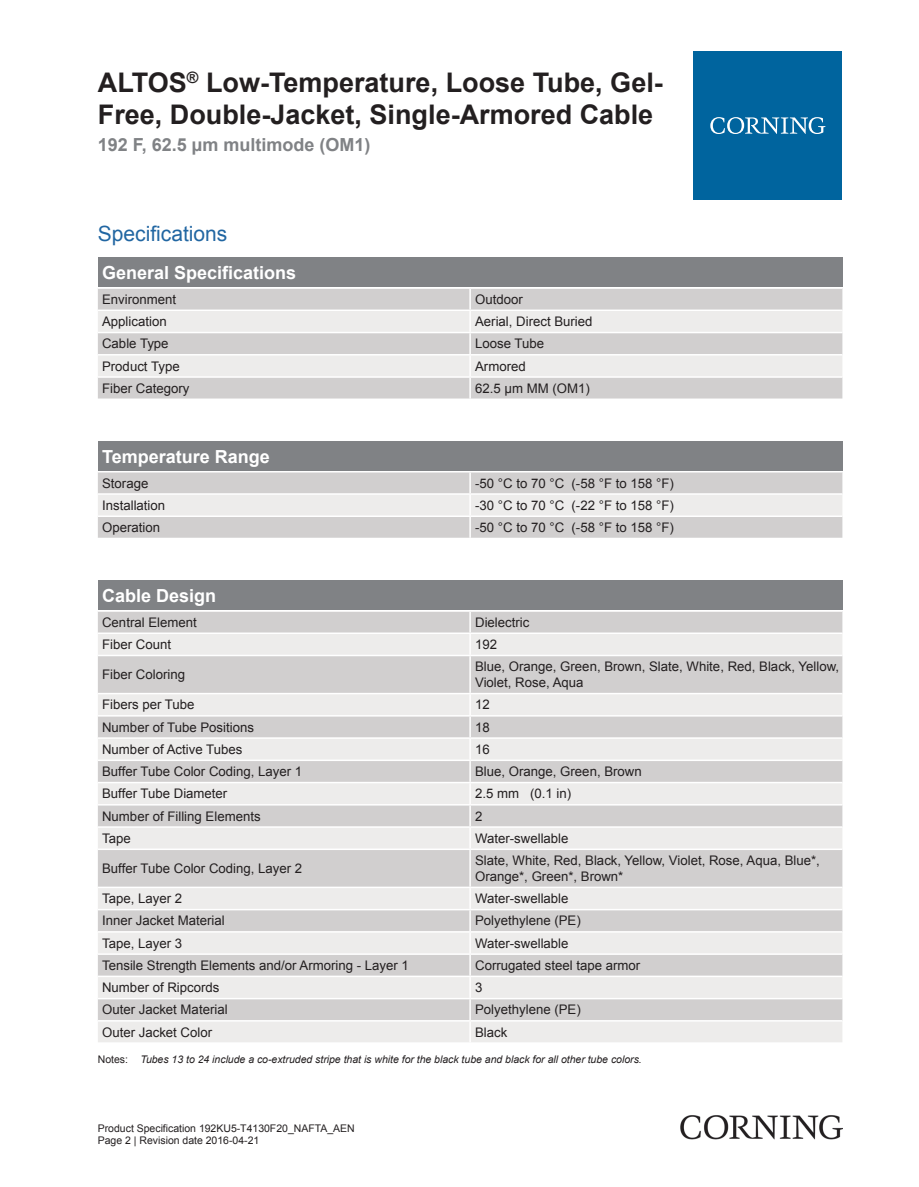
<style>
.page{position:relative;width:919px;height:1187px;background:#fff}
.page>*{position:absolute;margin:0;border:0;box-sizing:border-box;transform-origin:0 0}
.t1{font:700 27px/32.4px "Arial";color:#231f20}
.t2{font:21px "Arial";color:#2166a2}
.t3{font:700 18px "Arial";color:#fff}
.t4{font:700 18px "Arial";color:#808285}
.t5{font:13.2px/15.9px "Arial";color:#231f20}
.t6{font:italic 10.5px "Arial";color:#231f20}
.t7{font:10.5px/12.6px "Arial";color:#231f20}
.s1{font-style:normal}
</style>
<div class="page">
<div style="left:98px;top:257px;width:744px;height:30px;background:#808285"></div>
<div style="left:98px;top:289px;width:744px;height:109px;background:#d1cfcf"></div>
<svg style="left:98px;top:311px;width:744px;height:65px;background:#e4e2e2"></svg>
<hr style="left:469px;top:289px;width:2px;height:20px;background:#fff">
<hr style="left:469px;top:311px;width:2px;height:21px;background:#fff">
<hr style="left:469px;top:333px;width:2px;height:21px;background:#fff">
<hr style="left:469px;top:355px;width:2px;height:21px;background:#fff">
<hr style="left:469px;top:378px;width:2px;height:20px;background:#fff">
<hr style="left:98px;top:309px;width:372px;height:2px;background:#fff">
<hr style="left:470px;top:309px;width:372px;height:2px;background:#fff">
<hr style="left:98px;top:332px;width:372px;height:1px;background:#fff">
<hr style="left:470px;top:332px;width:372px;height:1px;background:#fff">
<hr style="left:98px;top:354px;width:372px;height:1px;background:#fff">
<hr style="left:470px;top:354px;width:372px;height:1px;background:#fff">
<hr style="left:98px;top:376px;width:372px;height:2px;background:#fff">
<hr style="left:470px;top:376px;width:372px;height:2px;background:#fff">
<div style="left:98px;top:441px;width:744px;height:30px;background:#808285"></div>
<div style="left:98px;top:472px;width:744px;height:65px;background:#d1cfcf"></div>
<div style="left:98px;top:494px;width:744px;height:21px;background:#edeceb"></div>
<hr style="left:469px;top:472px;width:2px;height:21px;background:#fff">
<hr style="left:469px;top:494px;width:2px;height:21px;background:#fff">
<hr style="left:469px;top:517px;width:2px;height:20px;background:#fff">
<hr style="left:98px;top:493px;width:372px;height:1px;background:#fff">
<hr style="left:470px;top:493px;width:372px;height:1px;background:#fff">
<hr style="left:98px;top:515px;width:372px;height:2px;background:#fff">
<hr style="left:470px;top:515px;width:372px;height:2px;background:#fff">
<div style="left:98px;top:580px;width:744px;height:30px;background:#808285"></div>
<div style="left:98px;top:611px;width:744px;height:21px;background:#d1cfcf"></div>
<svg style="left:98px;top:634px;width:744px;height:408px;background:#dfdddd"></svg>
<hr style="left:469px;top:611px;width:2px;height:21px;background:#fff">
<hr style="left:469px;top:634px;width:2px;height:20px;background:#fff">
<hr style="left:469px;top:656px;width:2px;height:36px;background:#fff">
<hr style="left:469px;top:694px;width:2px;height:21px;background:#fff">
<hr style="left:469px;top:716px;width:2px;height:21px;background:#fff">
<hr style="left:469px;top:738px;width:2px;height:21px;background:#fff">
<hr style="left:469px;top:761px;width:2px;height:20px;background:#fff">
<hr style="left:469px;top:783px;width:2px;height:21px;background:#fff">
<hr style="left:469px;top:805px;width:2px;height:21px;background:#fff">
<hr style="left:469px;top:827px;width:2px;height:21px;background:#fff">
<hr style="left:469px;top:850px;width:2px;height:36px;background:#fff">
<hr style="left:469px;top:888px;width:2px;height:20px;background:#fff">
<hr style="left:469px;top:910px;width:2px;height:21px;background:#fff">
<hr style="left:469px;top:932px;width:2px;height:21px;background:#fff">
<hr style="left:469px;top:954px;width:2px;height:21px;background:#fff">
<hr style="left:469px;top:977px;width:2px;height:20px;background:#fff">
<hr style="left:469px;top:999px;width:2px;height:21px;background:#fff">
<hr style="left:469px;top:1021px;width:2px;height:21px;background:#fff">
<hr style="left:98px;top:654px;width:372px;height:2px;background:#fff">
<hr style="left:470px;top:654px;width:372px;height:2px;background:#fff">
<hr style="left:98px;top:692px;width:372px;height:2px;background:#fff">
<hr style="left:470px;top:692px;width:372px;height:2px;background:#fff">
<hr style="left:98px;top:715px;width:372px;height:1px;background:#fff">
<hr style="left:470px;top:715px;width:372px;height:1px;background:#fff">
<hr style="left:98px;top:737px;width:372px;height:1px;background:#fff">
<hr style="left:470px;top:737px;width:372px;height:1px;background:#fff">
<hr style="left:98px;top:759px;width:372px;height:2px;background:#fff">
<hr style="left:470px;top:759px;width:372px;height:2px;background:#fff">
<hr style="left:98px;top:781px;width:372px;height:2px;background:#fff">
<hr style="left:470px;top:781px;width:372px;height:2px;background:#fff">
<hr style="left:98px;top:804px;width:372px;height:1px;background:#fff">
<hr style="left:470px;top:804px;width:372px;height:1px;background:#fff">
<hr style="left:98px;top:826px;width:372px;height:1px;background:#fff">
<hr style="left:470px;top:826px;width:372px;height:1px;background:#fff">
<hr style="left:98px;top:848px;width:372px;height:2px;background:#fff">
<hr style="left:470px;top:848px;width:372px;height:2px;background:#fff">
<hr style="left:98px;top:886px;width:372px;height:2px;background:#fff">
<hr style="left:470px;top:886px;width:372px;height:2px;background:#fff">
<hr style="left:98px;top:908px;width:372px;height:2px;background:#fff">
<hr style="left:470px;top:908px;width:372px;height:2px;background:#fff">
<hr style="left:98px;top:931px;width:372px;height:1px;background:#fff">
<hr style="left:470px;top:931px;width:372px;height:1px;background:#fff">
<hr style="left:98px;top:953px;width:372px;height:1px;background:#fff">
<hr style="left:470px;top:953px;width:372px;height:1px;background:#fff">
<hr style="left:98px;top:975px;width:372px;height:2px;background:#fff">
<hr style="left:470px;top:975px;width:372px;height:2px;background:#fff">
<hr style="left:98px;top:997px;width:372px;height:2px;background:#fff">
<hr style="left:470px;top:997px;width:372px;height:2px;background:#fff">
<hr style="left:98px;top:1020px;width:372px;height:1px;background:#fff">
<hr style="left:470px;top:1020px;width:372px;height:1px;background:#fff">
<div style="left:693px;top:51px;width:149px;height:149px;background:#00649e"></div>
<svg style="left:710px;top:117px;width:115px;height:17px"></svg>
<img style="left:680px;top:1115px;width:162px;height:24px">
<h1 class="t1" style="left:98px;top:67px;width:566px">ALTOS<sup>®</sup> Low-Temperature, Loose Tube, Gel-<br>Free, Double-Jacket, Single-Armored Cable</h1>
<h3 class="t4" style="left:98px;top:132px;width:274px">192 F, 62.5 µm multimode (OM1)</h3>
<h2 class="t2" style="left:98px;top:219px;width:131px">Specifications</h2>
<h3 class="t3" style="left:102px;top:260px;width:196px">General Specifications</h3>
<p class="t5" style="left:102px;top:291px;width:76px">Environment</p>
<p class="t5" style="left:475px;top:291px;width:49px">Outdoor</p>
<p class="t5" style="left:102px;top:314px;width:66px">Application</p>
<p class="t5" style="left:475px;top:314px;width:119px">Aerial, Direct Buried</p>
<p class="t5" style="left:102px;top:336px;width:68px">Cable Type</p>
<p class="t5" style="left:475px;top:336px;width:70px">Loose Tube</p>
<p class="t5" style="left:102px;top:358px;width:79px">Product Type</p>
<p class="t5" style="left:475px;top:358px;width:52px">Armored</p>
<p class="t5" style="left:102px;top:380px;width:89px">Fiber Category</p>
<p class="t5" style="left:475px;top:380px;width:116px">62.5 µm MM (OM1)</p>
<h3 class="t3" style="left:102px;top:444px;width:169px">Temperature Range</h3>
<p class="t5" style="left:102px;top:475px;width:48px">Storage</p>
<p class="t5" style="left:475px;top:475px;width:200px">-50 °C to 70 °C (-58 °F to 158 °F)</p>
<p class="t5" style="left:102px;top:497px;width:65px">Installation</p>
<p class="t5" style="left:475px;top:497px;width:200px">-30 °C to 70 °C (-22 °F to 158 °F)</p>
<p class="t5" style="left:102px;top:519px;width:59px">Operation</p>
<p class="t5" style="left:475px;top:519px;width:200px">-50 °C to 70 °C (-58 °F to 158 °F)</p>
<h3 class="t3" style="left:102px;top:583px;width:116px">Cable Design</h3>
<p class="t5" style="left:102px;top:614px;width:96px">Central Element</p>
<p class="t5" style="left:475px;top:614px;width:56px">Dielectric</p>
<p class="t5" style="left:102px;top:636px;width:70px">Fiber Count</p>
<p class="t5" style="left:475px;top:636px;width:24px">192</p>
<p class="t5" style="left:102px;top:666px;width:84px">Fiber Coloring</p>
<p class="t5" style="left:475px;top:659px;width:365px">Blue, Orange, Green, Brown, Slate, White, Red, Black, Yellow,<br>Violet, Rose, Aqua</p>
<p class="t5" style="left:102px;top:697px;width:94px">Fibers per Tube</p>
<p class="t5" style="left:475px;top:697px;width:16px">12</p>
<p class="t5" style="left:102px;top:719px;width:153px">Number of Tube Positions</p>
<p class="t5" style="left:475px;top:719px;width:16px">18</p>
<p class="t5" style="left:102px;top:741px;width:142px">Number of Active Tubes</p>
<p class="t5" style="left:475px;top:741px;width:16px">16</p>
<p class="t5" style="left:102px;top:763px;width:202px">Buffer Tube Color Coding, Layer 1</p>
<p class="t5" style="left:475px;top:763px;width:168px">Blue, Orange, Green, Brown</p>
<p class="t5" style="left:102px;top:785px;width:127px">Buffer Tube Diameter</p>
<p class="t5" style="left:475px;top:785px;width:98px">2.5 mm (0.1 in)</p>
<p class="t5" style="left:102px;top:808px;width:160px">Number of Filling Elements</p>
<p class="t5" style="left:475px;top:808px;width:9px">2</p>
<p class="t5" style="left:102px;top:830px;width:30px">Tape</p>
<p class="t5" style="left:475px;top:830px;width:95px">Water-swellable</p>
<p class="t5" style="left:102px;top:860px;width:202px">Buffer Tube Color Coding, Layer 2</p>
<p class="t5" style="left:475px;top:852px;width:346px">Slate, White, Red, Black, Yellow, Violet, Rose, Aqua, Blue*,<br>Orange*, Green*, Brown*</p>
<p class="t5" style="left:102px;top:890px;width:81px">Tape, Layer 2</p>
<p class="t5" style="left:475px;top:890px;width:95px">Water-swellable</p>
<p class="t5" style="left:102px;top:912px;width:124px">Inner Jacket Material</p>
<p class="t5" style="left:475px;top:912px;width:107px">Polyethylene (PE)</p>
<p class="t5" style="left:102px;top:935px;width:81px">Tape, Layer 3</p>
<p class="t5" style="left:475px;top:935px;width:95px">Water-swellable</p>
<p class="t5" style="left:102px;top:957px;width:308px">Tensile Strength Elements and/or Armoring - Layer 1</p>
<p class="t5" style="left:475px;top:957px;width:167px">Corrugated steel tape armor</p>
<p class="t5" style="left:102px;top:979px;width:119px">Number of Ripcords</p>
<p class="t5" style="left:475px;top:979px;width:9px">3</p>
<p class="t5" style="left:102px;top:1001px;width:127px">Outer Jacket Material</p>
<p class="t5" style="left:475px;top:1001px;width:107px">Polyethylene (PE)</p>
<p class="t5" style="left:102px;top:1024px;width:112px">Outer Jacket Color</p>
<p class="t5" style="left:475px;top:1024px;width:34px">Black</p>
<p class="t6" style="left:98px;top:1051px;width:545px"><span class="s1">Notes:</span> Tubes 13 to 24 include a co-extruded stripe that is white for the black tube and black for all other tube colors.</p>
<p class="t7" style="left:98px;top:1121px;width:258px">Product Specification 192KU5-T4130F20_NAFTA_AEN<br>Page 2 | Revision date 2016-04-21</p>
</div>
